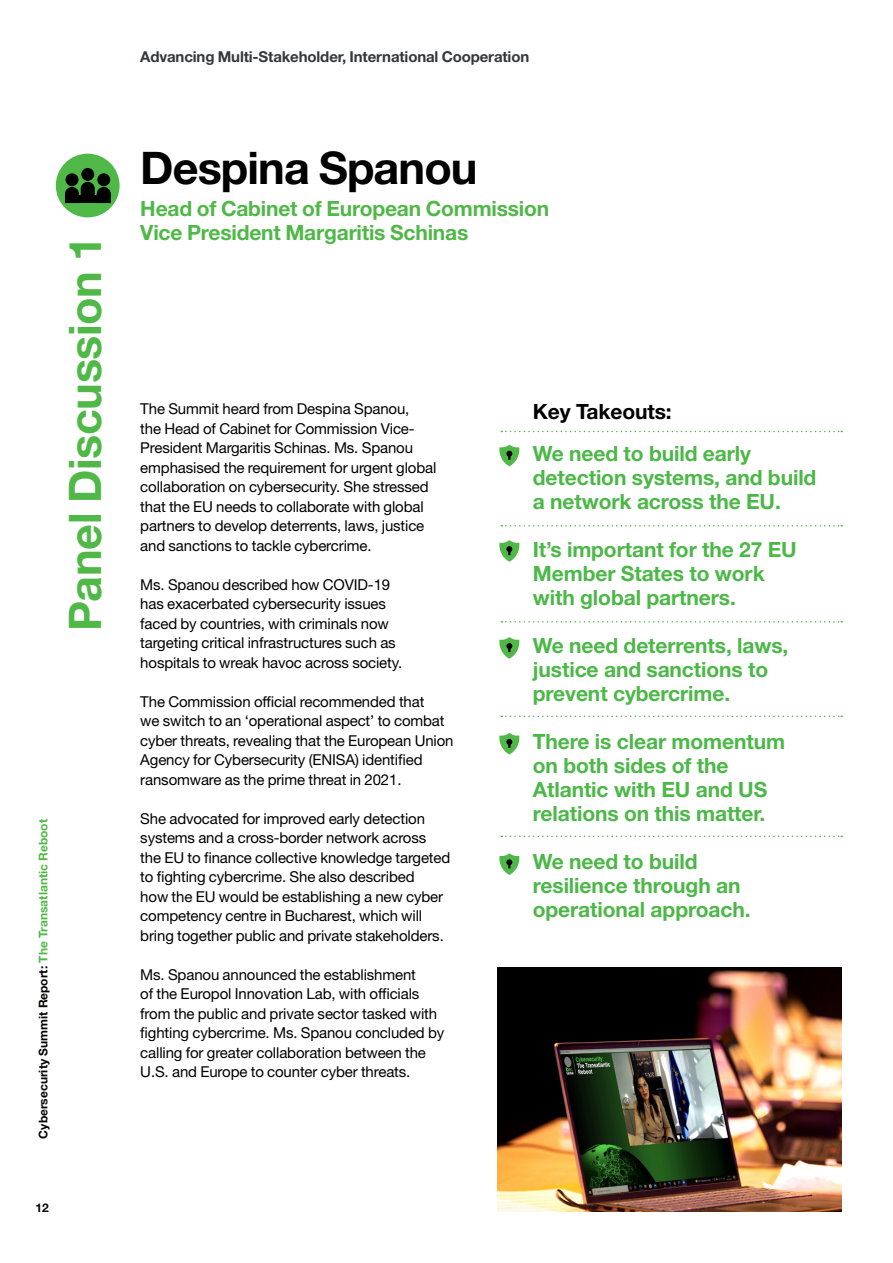
<style>
.page{position:relative;width:893px;height:1263px;background:#fff}
.page>*{position:absolute;margin:0;border:0;box-sizing:border-box;transform-origin:0 0}
.t1{font:700 45px "Helvetica Neue LT Std";letter-spacing:-.01em;color:#4fb847}
.t2{font:700 45px "Helvetica Neue LT Std";letter-spacing:-.02em;color:#000}
.t3{font:700 21px/24px "Helvetica Neue LT Std";letter-spacing:-.005em;color:#4cb848}
.t4{font:700 21px/24px "Helvetica Neue LT Std";letter-spacing:-.01em;color:#4fb847}
.t5{font:700 21px "Helvetica Neue LT Std";letter-spacing:-.005em;color:#000}
.t6{font:15px/19.5px "Helvetica Neue LT Std";letter-spacing:-.01em;color:#000}
.t7{font:700 15px "Helvetica Neue LT Std";letter-spacing:-.01em;color:#34373b}
.t8{font:700 12px "Helvetica Neue LT Std";color:#040503}
.s1{color:#4fb847}
</style>
<div class="page">
<div style="left:56px;top:154px;width:64px;height:63px;background:#4fb847;border-radius:50%"></div>
<div style="left:81px;top:168px;width:13px;height:13px;background:#000;border-radius:50%"></div>
<div style="left:66px;top:173px;width:12px;height:13px;background:#000;border-radius:50%"></div>
<svg style="left:65px;top:182px;width:46px;height:21px"></svg>
<div style="left:97px;top:173px;width:13px;height:13px;background:#000;border-radius:50%"></div>
<div style="left:66px;top:196px;width:44px;height:7px;background:#000"></div>
<img style="left:498px;top:967px;width:344px;height:245px">
<svg style="left:499px;top:445px;width:21px;height:21px"></svg>
<svg style="left:499px;top:540px;width:21px;height:22px"></svg>
<svg style="left:499px;top:637px;width:21px;height:22px"></svg>
<svg style="left:499px;top:733px;width:21px;height:21px"></svg>
<svg style="left:499px;top:853px;width:21px;height:22px"></svg>
<svg style="left:501px;top:431px;width:341px;height:1px"></svg>
<svg style="left:501px;top:525px;width:341px;height:2px"></svg>
<svg style="left:501px;top:621px;width:341px;height:2px"></svg>
<svg style="left:501px;top:716px;width:341px;height:1px"></svg>
<svg style="left:501px;top:836px;width:341px;height:1px"></svg>
<p class="t1" style="left:57px;top:631px;width:397px;rotate:-90deg">Panel Discussion 1</p>
<p class="t8" style="left:36px;top:1138px;width:321px;rotate:-90deg">Cybersecurity Summit Report: <span class="s1">The Transatlantic Reboot</span></p>
<p class="t8" style="left:36px;top:1200px;width:15px">12</p>
<p class="t7" style="left:140px;top:47px;width:390px">Advancing Multi-Stakeholder, International Cooperation</p>
<p class="t2" style="left:140px;top:140px;width:339px">Despina Spanou</p>
<p class="t4" style="left:140px;top:196px;width:410px">Head of Cabinet of European Commission<br>Vice President Margaritis Schinas</p>
<p class="t6" style="left:140px;top:399px;width:297px">The Summit heard from Despina Spanou,<br>the Head of Cabinet for Commission Vice-President Margaritis Schinas. Ms. Spanou emphasised the requirement for urgent global collaboration on cybersecurity. She stressed that the EU needs to collaborate with global partners to develop deterrents, laws, justice and sanctions to tackle cybercrime.</p>
<p class="t6" style="left:140px;top:574px;width:263px">Ms. Spanou described how COVID-19 has exacerbated cybersecurity issues faced by countries, with criminals now targeting critical infrastructures such as hospitals to wreak havoc across society.</p>
<p class="t6" style="left:140px;top:691px;width:315px">The Commission official recommended that<br>we switch to an ‘operational aspect’ to combat cyber threats, revealing that the European Union Agency for Cybersecurity (ENISA) identified ransomware as the prime threat in 2021.</p>
<p class="t6" style="left:140px;top:808px;width:312px">She advocated for improved early detection systems and a cross-border network across the EU to finance collective knowledge targeted to fighting cybercrime. She also described<br>how the EU would be establishing a new cyber competency centre in Bucharest, which will bring together public and private stakeholders.</p>
<p class="t6" style="left:140px;top:964px;width:306px">Ms. Spanou announced the establishment<br>of the Europol Innovation Lab, with officials from the public and private sector tasked with fighting cybercrime. Ms. Spanou concluded by calling for greater collaboration between the U.S. and Europe to counter cyber threats.</p>
<p class="t5" style="left:533px;top:398px;width:140px">Key Takeouts:</p>
<p class="t3" style="left:533px;top:441px;width:285px">We need to build early detection systems, and build a network across the EU.</p>
<p class="t3" style="left:533px;top:537px;width:266px">It’s important for the 27 EU<br>Member States to work with global partners.</p>
<p class="t3" style="left:533px;top:633px;width:257px">We need deterrents, laws, justice and sanctions to prevent cybercrime.</p>
<p class="t3" style="left:533px;top:729px;width:254px">There is clear momentum on both sides of the<br>Atlantic with EU and US relations on this matter.</p>
<p class="t3" style="left:533px;top:849px;width:219px">We need to build resilience through an operational approach.</p>
</div>
